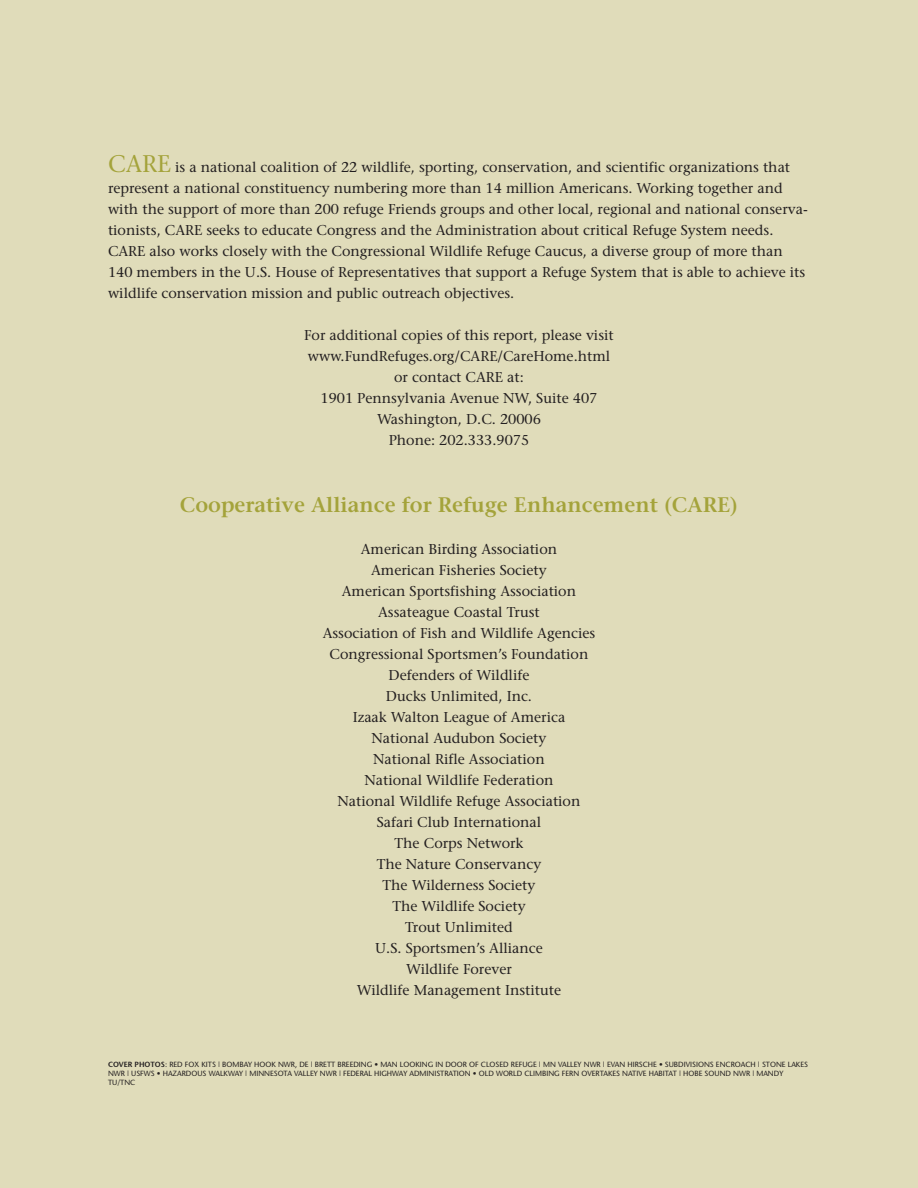
<style>
.page{position:relative;width:918px;height:1188px;background:#e0dcba}
.page>*{position:absolute;margin:0;border:0;box-sizing:border-box;transform-origin:0 0}
.t1{font:600 21px "Stone Serif";color:#a4a33b}
.t2{font:14.25px/21px "Stone Serif";color:#231f20;text-align:center}
.t3{font:7.5px/9px "Stone Sans";color:#231f20}
.s1{font-size:24px;color:#a4a33b}
.s2{font-weight:600}
</style>
<div class="page">
<p class="t2" style="left:108px;top:158px;width:701px;text-align:left"><span class="s1">CARE</span> is a national coalition of 22 wildlife, sporting, conservation, and scientific organizations that represent a national constituency numbering more than 14 million Americans. Working together and with the support of more than 200 refuge Friends groups and other local, regional and national conserva&shy;tionists, CARE seeks to educate Congress and the Administration about critical Refuge System needs.<br>CARE also works closely with the Congressional Wildlife Refuge Caucus, a diverse group of more than 140 members in the U.S. House of Representatives that support a Refuge System that is able to achieve its wildlife conservation mission and public outreach objectives.</p>
<p class="t2" style="left:304px;top:326px;width:311px">For additional copies of this report, please visit www.FundRefuges.org/CARE/CareHome.html or contact CARE at:<br>1901 Pennsylvania Avenue NW, Suite 407<br>Washington, D.C. 20006<br>Phone: 202.333.9075</p>
<h1 class="t1" style="left:180px;top:497px;width:560px">Cooperative Alliance for Refuge Enhancement (CARE)</h1>
<p class="t2" style="left:323px;top:540px;width:274px">American Birding Association<br>American Fisheries Society<br>American Sportsfishing Association<br>Assateague Coastal Trust<br>Association of Fish and Wildlife Agencies<br>Congressional Sportsmen’s Foundation<br>Defenders of Wildlife<br>Ducks Unlimited, Inc.<br>Izaak Walton League of America<br>National Audubon Society<br>National Rifle Association<br>National Wildlife Federation<br>National Wildlife Refuge Association<br>Safari Club International<br>The Corps Network<br>The Nature Conservancy<br>The Wilderness Society<br>The Wildlife Society<br>Trout Unlimited<br>U.S. Sportsmen’s Alliance<br>Wildlife Forever<br>Wildlife Management Institute</p>
<p class="t3" style="left:108px;top:1061px;width:702px"><span class="s2">COVER PHOTOS</span>: RED FOX KITS | BOMBAY HOOK NWR, DE | BRETT BREEDING • MAN LOOKING IN DOOR OF CLOSED REFUGE | MN VALLEY NWR | EVAN HIRSCHE • SUBDIVISIONS ENCROACH | STONE LAKES<br>NWR | USFWS • HAZARDOUS WALKWAY | MINNESOTA VALLEY NWR | FEDERAL HIGHWAY ADMINISTRATION • OLD WORLD CLIMBING FERN OVERTAKES NATIVE HABITAT | HOBE SOUND NWR | MANDY<br>TU/TNC</p>
</div>
